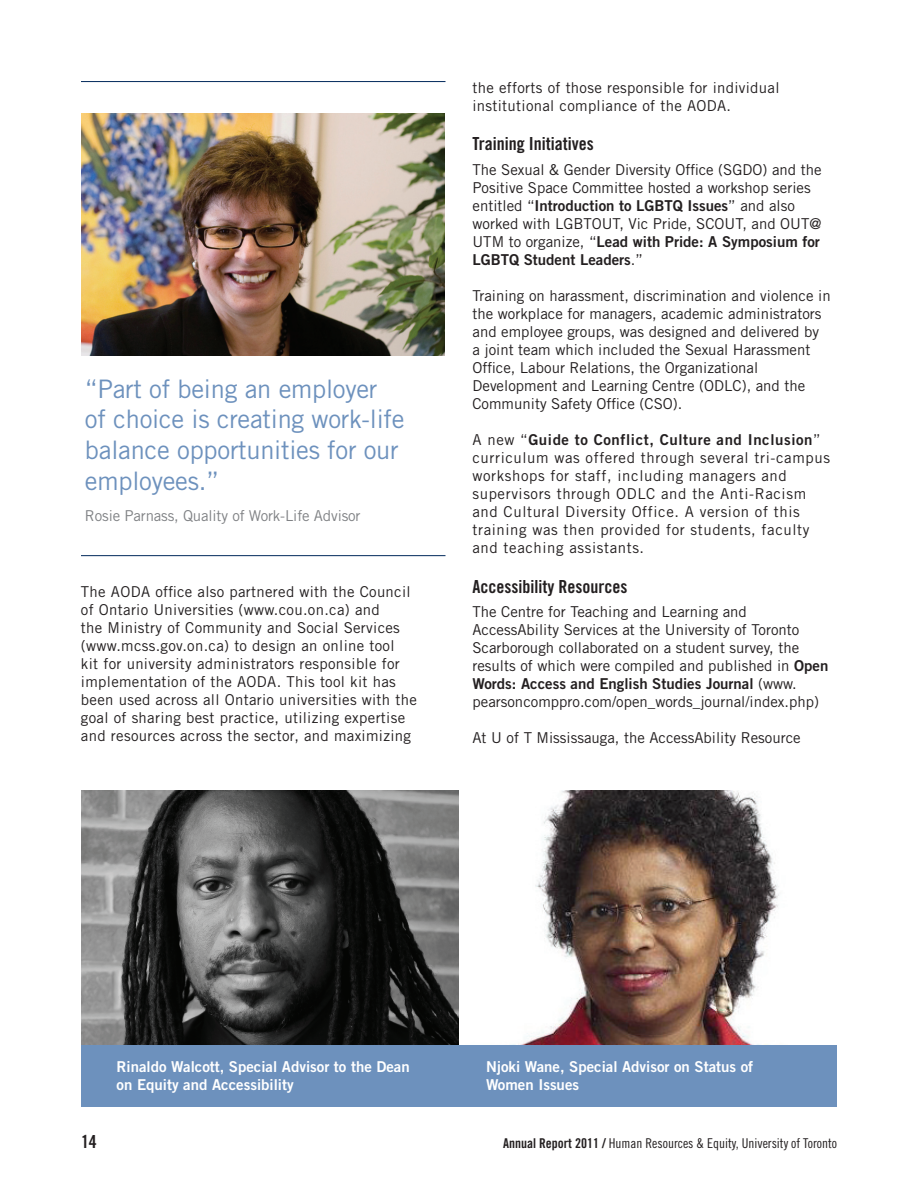
<style>
.page{position:relative;width:918px;height:1188px;background:#fff}
.page>*{position:absolute;margin:0;border:0;box-sizing:border-box;transform-origin:0 0}
.t1{font:25.5px/30.6px "Trade Gothic";letter-spacing:-.01em;color:#6d91bd}
.t2{font:18px "Trade Gothic Bold Cond Twenty";color:#231f20}
.t3{font:15px/18px "Trade Gothic";color:#231f20}
.t4{font:15px/18px "Trade Gothic";letter-spacing:.02em;color:#231f20}
.t5{font:15px/18px "Trade Gothic";letter-spacing:.04em;color:#231f20}
.t6{font:15px/18px "Trade Gothic Bold Two";color:#fff}
.t7{font:15px "Trade Gothic";letter-spacing:-.01em;color:#808285}
.t8{font:13.5px "Trade Gothic Cond Eighteen";color:#231f20}
.s1{font-family:"Trade Gothic Bold Two"}
.s2{font-family:"Trade Gothic Bold Cond Twenty"}
</style>
<div class="page">
<hr style="left:81px;top:555px;width:365px;height:1px;background:#00285b">
<hr style="left:81px;top:81px;width:365px;height:1px;background:#00285b">
<img style="left:81px;top:113px;width:364px;height:243px">
<img style="left:81px;top:791px;width:698px;height:254px">
<div style="left:81px;top:1045px;width:756px;height:62px;background:#6d91bd"></div>
<p class="t1" style="left:85px;top:373px;width:321px">“Part of being an employer of choice is creating work-life balance opportunities for our employees.”</p>
<p class="t7" style="left:85px;top:507px;width:277px">Rosie Parnass, Quality of Work-Life Advisor</p>
<p class="t4" style="left:81px;top:582px;width:337px">The AODA office also partnered with the Council of Ontario Universities (www.cou.on.ca) and<br>the Ministry of Community and Social Services (www.mcss.gov.on.ca) to design an online tool<br>kit for university administrators responsible for implementation of the AODA. This tool kit has been used across all Ontario universities with the goal of sharing best practice, utilizing expertise and resources across the sector, and maximizing</p>
<p class="t4" style="left:472px;top:78px;width:309px">the efforts of those responsible for individual institutional compliance of the AODA.</p>
<p class="t2" style="left:472px;top:133px;width:123px">Training Initiatives</p>
<p class="t3" style="left:472px;top:160px;width:351px">The Sexual &amp; Gender Diversity Office (SGDO) and the Positive Space Committee hosted a workshop series entitled “<span class="s1">Introduction to LGBTQ Issues</span>” and also worked with LGBTOUT, Vic Pride, SCOUT, and OUT@ UTM to organize, “<span class="s1">Lead with Pride: A Symposium for LGBTQ Student Leaders</span>.”</p>
<p class="t3" style="left:472px;top:286px;width:360px">Training on harassment, discrimination and violence in the workplace for managers, academic administrators and employee groups, was designed and delivered by<br>a joint team which included the Sexual Harassment</p>
<p class="t3" style="left:472px;top:358px;width:287px">Office, Labour Relations, the Organizational</p>
<p class="t3" style="left:472px;top:376px;width:334px">Development and Learning Centre (ODLC), and the<br>Community Safety Office (CSO).</p>
<p class="t5" style="left:472px;top:430px;width:359px">A new “<span class="s1">Guide to Conflict, Culture and Inclusion</span>” curriculum was offered through several tri-campus workshops for staff, including managers and</p>
<p class="t5" style="left:472px;top:484px;width:335px">supervisors through ODLC and the Anti-Racism</p>
<p class="t5" style="left:472px;top:502px;width:338px">and Cultural Diversity Office. A version of this training was then provided for students, faculty and teaching assistants.</p>
<p class="t2" style="left:472px;top:575px;width:156px">Accessibility Resources</p>
<p class="t3" style="left:472px;top:603px;width:357px">The Centre for Teaching and Learning and AccessAbility Services at the University of Toronto Scarborough collaborated on a student survey, the results of which were compiled and published in <span class="s1">Open Words: Access and English Studies Journal</span> (www. pearsoncomppro.com/open_words_journal/index.php)</p>
<p class="t3" style="left:472px;top:729px;width:330px">At U of T Mississauga, the AccessAbility Resource</p>
<p class="t2" style="left:81px;top:1130px;width:17px">14</p>
<p class="t6" style="left:117px;top:1057px;width:295px">Rinaldo Walcott, Special Advisor to the Dean on Equity and Accessibility</p>
<p class="t6" style="left:486px;top:1057px;width:269px">Njoki Wane, Special Advisor on Status of<br>Women Issues</p>
<p class="t8" style="left:503px;top:1135px;width:335px"><span class="s2">Annual Report 2011 /</span> Human Resources &amp; Equity, University of Toronto</p>
</div>
